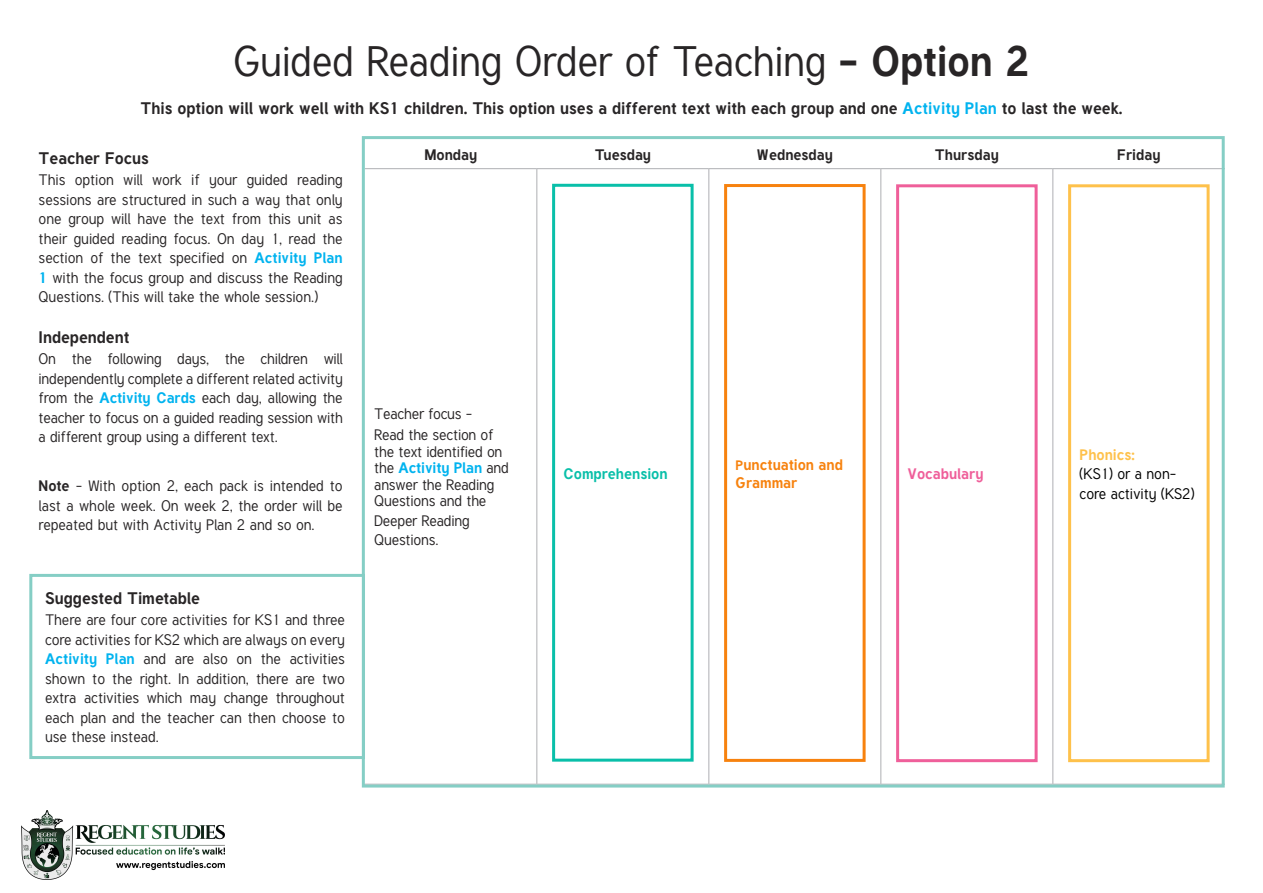
<style>
.page{position:relative;width:1263px;height:893px;background:#fff}
.page>*{position:absolute;margin:0;border:0;box-sizing:border-box;transform-origin:0 0}
.Heading_1{font:42px "Tuffy";letter-spacing:-.005em;color:#282526}
.Heading_4{font:700 16.5px "Tuffy";color:#282526}
.Adult_Body_Copy{font:700 16.5px "Tuffy";color:#282526}
.Adult_Body_Copy-2{font:15px/19.5px "Tuffy";letter-spacing:-.01em;color:#282526;text-align:justify}
.Adult_Body_Copy-3{font:700 15px "Tuffy";color:#282526}
.Body_Text{font:15px/19.5px "Tuffy";color:#000}
.Body_Text-2{font:700 15px/18px "Tuffy";color:#f7820e}
.Body_Text-3{font:700 15px "Tuffy";color:#09bfa9}
.Body_Text-4{font:700 15px "Tuffy";color:#ef5f9a}
.Body_Text-5{font:700 15px "Tuffy";color:#fec14b}
.s1{font-weight:700}
.s2{color:#00b3ef}
.s3{font-weight:700;color:#00b3ef}
.s4{font-size:13.5px}
</style>
<div class="page">
<div style="left:29px;top:574px;width:336px;height:185px;border:3px solid #85cec5"></div>
<svg style="left:360px;top:136px;width:865px;height:652px"></svg>
<img style="left:22px;top:810px;width:202px;height:69px">
<p class="Heading_1" style="left:233px;top:34px;width:798px">Guided Reading Order of Teaching <span class="s1">- Option 2</span></p>
<p class="Heading_4" style="left:141px;top:95px;width:983px">This option will work well with KS1 children. This option uses a different text with each group and one <span class="s2">Activity Plan</span> to last the week.</p>
<p class="Adult_Body_Copy" style="left:39px;top:145px;width:112px">Teacher Focus</p>
<p class="Adult_Body_Copy-2" style="left:39px;top:170px;width:306px">This option will work if your guided reading sessions are structured in such a way that only one group will have the text from this unit as their guided reading focus. On day 1, read the section of the text specified on <span class="s3">Activity Plan 1</span> with the focus group and discuss the Reading Questions. (This will take the whole session.)</p>
<p class="Adult_Body_Copy" style="left:39px;top:324px;width:92px">Independent</p>
<p class="Adult_Body_Copy-2" style="left:39px;top:350px;width:306px">On the following days, the children will independently complete a different related activity from the <span class="s3">Activity Cards</span> each day, allowing the teacher to focus on a guided reading session with a different group using a different text.</p>
<p class="Adult_Body_Copy-2" style="left:39px;top:477px;width:306px"><span class="s1">Note</span> - With option 2, each pack is intended to last a whole week. On week 2, the order will be repeated but with Activity Plan 2 and so on.</p>
<p class="Adult_Body_Copy-3" style="left:424px;top:143px;width:54px">Monday</p>
<p class="Adult_Body_Copy-3" style="left:595px;top:143px;width:58px">Tuesday</p>
<p class="Adult_Body_Copy-3" style="left:757px;top:143px;width:78px">Wednesday</p>
<p class="Adult_Body_Copy-3" style="left:935px;top:143px;width:65px">Thursday</p>
<p class="Adult_Body_Copy-3" style="left:1117px;top:143px;width:45px">Friday</p>
<p class="Adult_Body_Copy-2" style="left:374px;top:405px;width:100px">Teacher focus -</p>
<p class="Adult_Body_Copy-2" style="left:374px;top:427px;width:136px;line-height:16.5px;text-align:left">Read the section of the text identified on the <span class="s3">Activity Plan</span> and answer the Reading<br>Questions and the</p>
<p class="Adult_Body_Copy-2" style="left:374px;top:511px;width:97px">Deeper Reading<br>Questions.</p>
<p class="Body_Text-5" style="left:1080px;top:442px;width:57px">Phonics:</p>
<p class="Body_Text" style="left:1080px;top:464px;width:116px">(KS1) or a non&shy;core activity (KS2)</p>
<p class="Body_Text-3" style="left:564px;top:461px;width:105px">Comprehension</p>
<p class="Body_Text-2" style="left:736px;top:455px;width:109px"><span class="s4">P</span>unctuation and<br>Grammar</p>
<p class="Body_Text-4" style="left:908px;top:462px;width:77px">Vocabulary</p>
<p class="Adult_Body_Copy" style="left:45px;top:585px;width:157px">Suggested Timetable</p>
<p class="Adult_Body_Copy-2" style="left:45px;top:610px;width:301px">There are four core activities for KS1 and three core activities for KS2 which are always on every <span class="s3">Activity Plan</span> and are also on the activities shown to the right. In addition, there are two extra activities which may change throughout each plan and the teacher can then choose to use these instead.</p>
</div>
